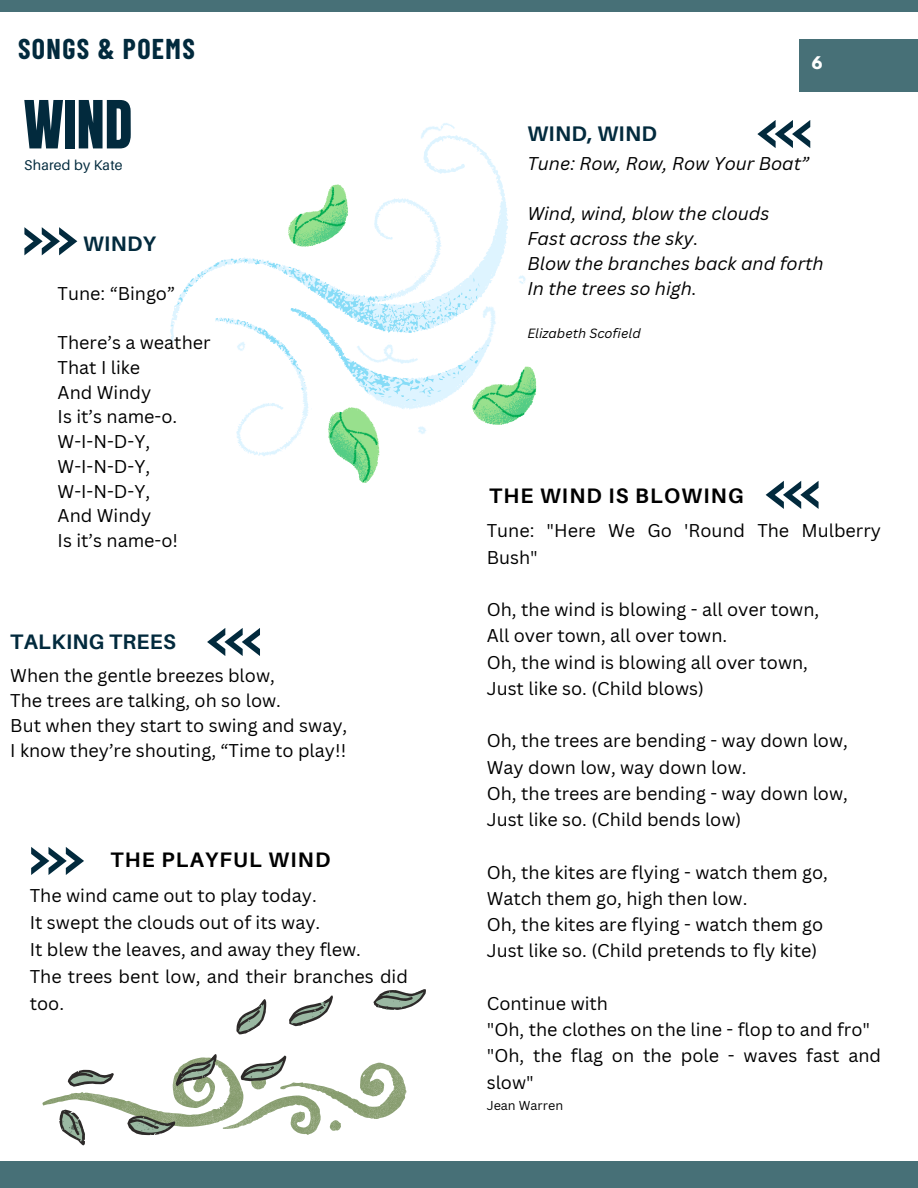
<style>
.page{position:relative;width:918px;height:1188px;background:#fff}
.page>*{position:absolute;margin:0;border:0;box-sizing:border-box;transform-origin:0 0}
.t1{font:56.4px "Anton";color:#022a3d}
.t2{font:700 28.05px "Barlow Condensed";letter-spacing:.05em;color:#022a3d}
.t3{font:700 21.15px "Aileron";letter-spacing:.015em;color:#022a3d}
.t4{font:700 21px "Aileron";letter-spacing:.06em;color:#000}
.t5{font:700 21px "Aileron";letter-spacing:.015em;color:#022a3d}
.t6{font:18px/26.2px "Canva Sans";color:#000}
.t7{font:italic 18px/24.9px "Canva Sans";color:#000}
.t8{font:700 15.45px "League Spartan";color:#fff}
.t9{font:14.1px "Aileron";letter-spacing:.015em;color:#022a3d}
.t10{font:italic 13.05px "Canva Sans";color:#000}
.t11{font:12.6px "Canva Sans";color:#000}
</style>
<div class="page">
<div style="left:0;top:1161px;width:918px;height:27px;background:#477077"></div>
<svg style="left:24px;top:227px;width:53px;height:28px"></svg>
<div style="left:0;top:0;width:918px;height:12px;background:#477077"></div>
<div style="left:799px;top:40px;width:119px;height:52px;background:#477077"></div>
<svg style="left:758px;top:120px;width:52px;height:28px"></svg>
<svg style="left:766px;top:481px;width:53px;height:28px"></svg>
<svg style="left:31px;top:847px;width:53px;height:28px"></svg>
<svg style="left:207px;top:628px;width:53px;height:28px"></svg>
<svg style="left:171px;top:258px;width:66px;height:85px"></svg>
<svg style="left:237px;top:123px;width:265px;height:312px"></svg>
<svg style="left:293px;top:187px;width:243px;height:296px"></svg>
<svg style="left:289px;top:995px;width:44px;height:31px"></svg>
<svg style="left:373px;top:989px;width:53px;height:21px"></svg>
<svg style="left:236px;top:999px;width:30px;height:36px"></svg>
<svg style="left:42px;top:1054px;width:364px;height:91px"></svg>
<h2 class="t2" style="left:18px;top:31px;width:178px">SONGS &amp; POEMS</h2>
<h1 class="t1" style="left:24px;top:84px;width:110px">WIND</h1>
<p class="t9" style="left:24px;top:156px;width:100px">Shared by Kate</p>
<p class="t5" style="left:83px;top:231px;width:74px">WINDY</p>
<p class="t6" style="left:58px;top:280px;width:119px">Tune: “Bingo”</p>
<p class="t6" style="left:58px;top:330px;width:155px;line-height:24.8px">There’s a weather<br>That I like<br>And Windy<br>Is it’s name-o.<br>W-I-N-D-Y,<br>W-I-N-D-Y,<br>W-I-N-D-Y,<br>And Windy<br>Is it’s name-o!</p>
<p class="t5" style="left:10px;top:629px;width:167px">TALKING TREES</p>
<p class="t6" style="left:10px;top:663px;width:339px;line-height:24.8px">When the gentle breezes blow,<br>The trees are talking, oh so low.<br>But when they start to swing and sway, I know they’re shouting, “Time to play!!</p>
<p class="t4" style="left:111px;top:847px;width:221px">THE PLAYFUL WIND</p>
<p class="t6" style="left:30px;top:881px;width:380px;line-height:27px">The wind came out to play today.<br>It swept the clouds out of its way.<br>It blew the leaves, and away they flew.<br>The trees bent low, and their branches did too.</p>
<p class="t3" style="left:527px;top:121px;width:131px">WIND, WIND</p>
<p class="t8" style="left:812px;top:55px;width:35px">6 1</p>
<p class="t7" style="left:527px;top:151px;width:283px">Tune: Row, Row, Row Your Boat”</p>
<p class="t7" style="left:527px;top:201px;width:298px">Wind, wind, blow the clouds<br>Fast across the sky.<br>Blow the branches back and forth<br>In the trees so high.</p>
<p class="t10" style="left:527px;top:324px;width:115px">Elizabeth Scofield</p>
<p class="t4" style="left:489px;top:483px;width:256px">THE WIND IS BLOWING</p>
<p class="t6" style="left:487px;top:517px;width:396px">Tune: "Here We Go 'Round The Mulberry<br>Bush"</p>
<p class="t6" style="left:487px;top:596px;width:334px">Oh, the wind is blowing - all over town,<br>All over town, all over town.<br>Oh, the wind is blowing all over town,<br>Just like so. (Child blows)</p>
<p class="t6" style="left:487px;top:727px;width:363px">Oh, the trees are bending - way down low, Way down low, way down low.<br>Oh, the trees are bending - way down low, Just like so. (Child bends low)</p>
<p class="t6" style="left:487px;top:859px;width:343px">Oh, the kites are flying - watch them go, Watch them go, high then low.<br>Oh, the kites are flying - watch them go Just like so. (Child pretends to fly kite)</p>
<p class="t6" style="left:487px;top:990px;width:396px">Continue with<br>"Oh, the clothes on the line - flop to and fro" "Oh, the flag on the pole - waves fast and slow"</p>
<p class="t11" style="left:487px;top:1096px;width:78px">Jean Warren</p>
</div>
